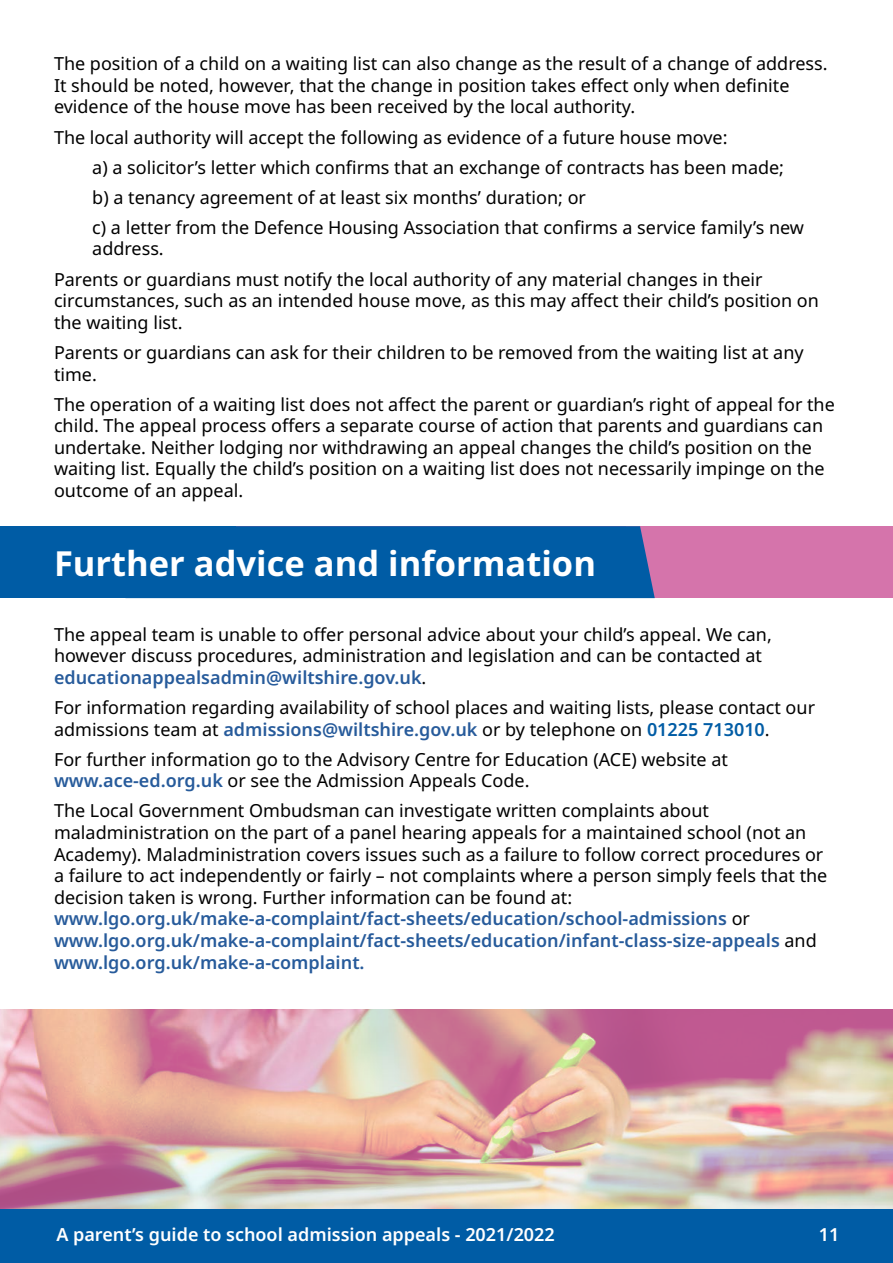
<style>
.page{position:relative;width:893px;height:1263px;background:#fff}
.page>*{position:absolute;margin:0;border:0;box-sizing:border-box;transform-origin:0 0}
.t1{font:700 34.5px "Noto Sans";color:#fff}
.t2{font:18px/21.6px "Noto Sans";color:#000}
.t3{font:600 18px "Noto Sans";color:#fff}
.s1{font-weight:600;color:#275b9b}
.s2{font-weight:600;color:#005ca5}
</style>
<div class="page">
<div style="left:0;top:1209px;width:893px;height:54px;background:#005ca5"></div>
<div style="left:0;top:526px;width:626px;height:72px;background:#005ca5"></div>
<div style="left:236px;top:526px;width:657px;height:72px;background:#d574ab"></div>
<div style="left:236px;top:526px;width:419px;height:72px;background:#005ca5"></div>
<img style="left:0;top:1010px;width:893px;height:199px">
<p class="t2" style="left:54px;top:53px;width:775px">The position of a child on a waiting list can also change as the result of a change of address.<br>It should be noted, however, that the change in position takes effect only when definite evidence of the house move has been received by the local authority.</p>
<p class="t2" style="left:54px;top:127px;width:675px">The local authority will accept the following as evidence of a future house move:</p>
<p class="t2" style="left:92px;top:157px;width:693px">a) a solicitor’s letter which confirms that an exchange of contracts has been made;</p>
<p class="t2" style="left:92px;top:187px;width:495px">b) a tenancy agreement of at least six months’ duration; or</p>
<p class="t2" style="left:92px;top:217px;width:713px">c) a letter from the Defence Housing Association that confirms a service family’s new address.</p>
<p class="t2" style="left:54px;top:269px;width:766px">Parents or guardians must notify the local authority of any material changes in their circumstances, such as an intended house move, as this may affect their child’s position on the waiting list.</p>
<p class="t2" style="left:54px;top:342px;width:751px">Parents or guardians can ask for their children to be removed from the waiting list at any time.</p>
<p class="t2" style="left:54px;top:394px;width:782px">The operation of a waiting list does not affect the parent or guardian’s right of appeal for the child. The appeal process offers a separate course of action that parents and guardians can undertake. Neither lodging nor withdrawing an appeal changes the child’s position on the waiting list. Equally the child’s position on a waiting list does not necessarily impinge on the outcome of an appeal.</p>
<p class="t1" style="left:54px;top:539px;width:543px">Further advice and information</p>
<p class="t2" style="left:54px;top:624px;width:719px">The appeal team is unable to offer personal advice about your child’s appeal. We can, however discuss procedures, administration and legislation and can be contacted at <span class="s1">educationappealsadmin@wiltshire.gov.uk</span>.</p>
<p class="t2" style="left:54px;top:697px;width:763px">For information regarding availability of school places and waiting lists, please contact our admissions team at <span class="s1">admissions@wiltshire.gov.uk</span> or by telephone on <span class="s2">01225 713010</span>.</p>
<p class="t2" style="left:54px;top:749px;width:675px">For further information go to the Advisory Centre for Education (ACE) website at <span class="s1">www.ace-ed.org.uk</span> or see the Admission Appeals Code.</p>
<p class="t2" style="left:54px;top:800px;width:775px">The Local Government Ombudsman can investigate written complaints about maladministration on the part of a panel hearing appeals for a maintained school (not an Academy). Maladministration covers issues such as a failure to follow correct procedures or a failure to act independently or fairly – not complaints where a person simply feels that the decision taken is wrong. Further information can be found at: <span class="s1">www.lgo.org.uk/make-a-complaint/fact-sheets/education/school-admissions</span> or <span class="s1">www.lgo.org.uk/make-a-complaint/fact-sheets/education/infant-class-size-appeals</span> and <span class="s1">www.lgo.org.uk/make-a-complaint.</span></p>
<p class="t3" style="left:56px;top:1221px;width:500px">A parent’s guide to school admission appeals - 2021/2022</p>
<p class="t3" style="left:819px;top:1221px;width:22px">11</p>
</div>
